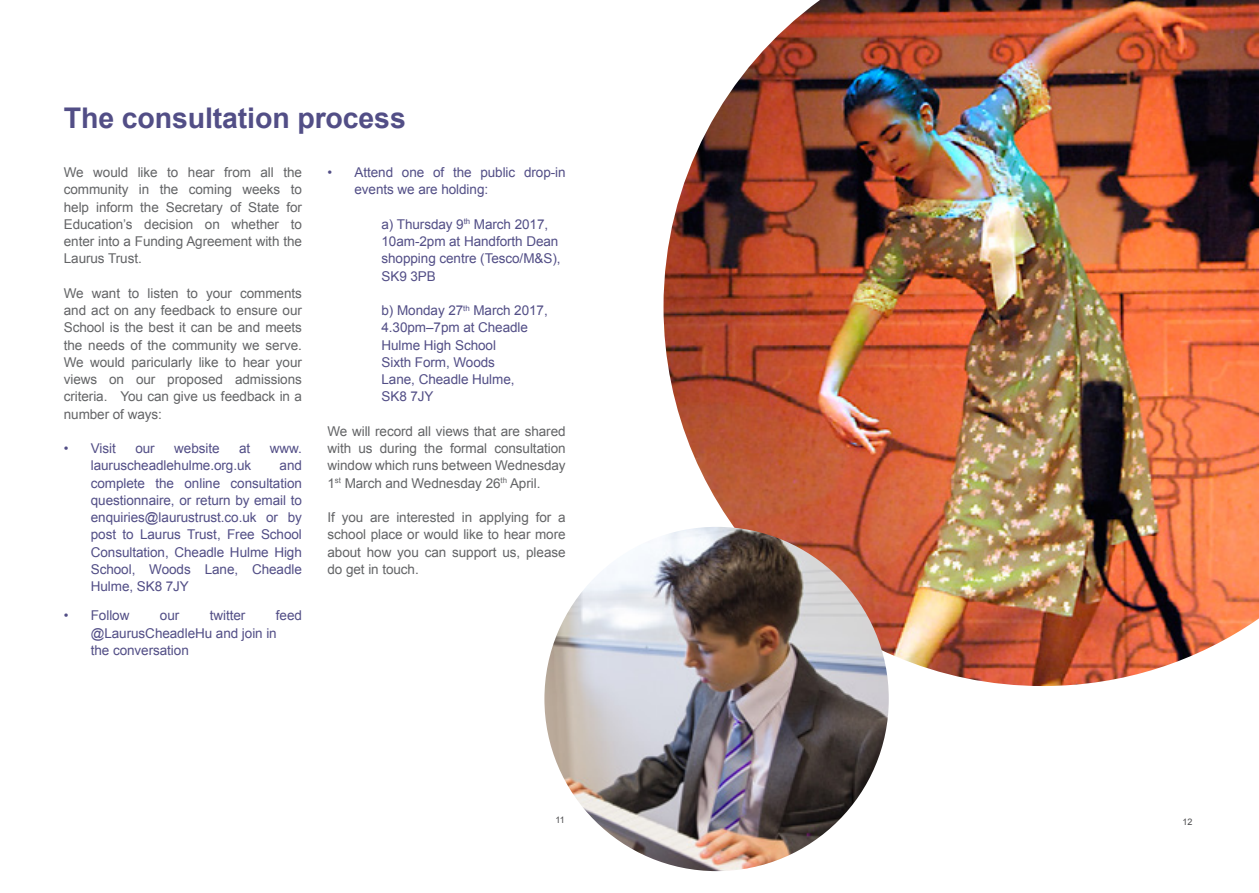
<style>
.page{position:relative;width:1259px;height:893px;background:#fff}
.page>*{position:absolute;margin:0;border:0;box-sizing:border-box;transform-origin:0 0}
.t1{font:700 28.5px "Arial";letter-spacing:-.005em;color:#524e86}
.t2{font:13.5px/17.2px "Arial";letter-spacing:-.005em;color:#636466;text-align:justify}
.t3{font:13.5px/17.2px "Arial";letter-spacing:-.005em;color:#524e86}
.t4{font:9px "Arial";color:#4d4d4f}
</style>
<div class="page">
<img style="left:663px;top:0;width:596px;height:686px">
<img style="left:544px;top:527px;width:344px;height:344px;border-radius:172px">
<h1 class="t1" style="left:64px;top:100px;width:343px">The consultation process</h1>
<p class="t3" style="left:354px;top:164px;width:213px;text-indent:-27px">• Attend one of the public drop-in events we are holding:</p>
<p class="t3" style="left:381px;top:216px;width:180px">a) Thursday 9<sup>th</sup> March 2017,<br>10am-2pm at Handforth Dean shopping centre (Tesco/M&amp;S),<br>SK9 3PB</p>
<p class="t3" style="left:381px;top:302px;width:168px">b) Monday 27<sup>th</sup> March 2017,<br>4.30pm–7pm at Cheadle<br>Hulme High School<br>Sixth Form, Woods<br>Lane, Cheadle Hulme,<br>SK8 7JY</p>
<p class="t2" style="left:327px;top:423px;width:240px">We will record all views that are shared with us during the formal consultation window which runs between Wednesday 1<sup>st</sup> March and Wednesday 26<sup>th</sup> April.</p>
<p class="t2" style="left:327px;top:509px;width:240px">If you are interested in applying for a school place or would like to hear more about how you can support us, please do get in touch.</p>
<p class="t2" style="left:64px;top:164px;width:240px">We would like to hear from all the community in the coming weeks to help inform the Secretary of State for Education’s decision on whether to enter into a Funding Agreement with the Laurus Trust.</p>
<p class="t2" style="left:64px;top:285px;width:240px">We want to listen to your comments and act on any feedback to ensure our School is the best it can be and meets the needs of the community we serve.<br>We would paricularly like to hear your views on our proposed admissions criteria. You can give us feedback in a number of ways:</p>
<p class="t3" style="left:64px;top:440px;width:53px">• Visit</p>
<p class="t3" style="left:135px;top:440px;width:21px">our</p>
<p class="t3" style="left:174px;top:440px;width:47px">website</p>
<p class="t3" style="left:239px;top:440px;width:13px">at</p>
<p class="t3" style="left:270px;top:440px;width:34px">www.</p>
<p class="t3" style="left:91px;top:457px;width:162px">lauruscheadlehulme.org.uk</p>
<p class="t3" style="left:91px;top:457px;width:213px;text-align:justify;text-indent:189px">and complete the online consultation questionnaire, or return by email to enquiries@laurustrust.co.uk or by post to Laurus Trust, Free School Consultation, Cheadle Hulme High School, Woods Lane, Cheadle Hulme, SK8 7JY</p>
<p class="t3" style="left:64px;top:607px;width:67px">• Follow</p>
<p class="t3" style="left:160px;top:607px;width:21px">our</p>
<p class="t3" style="left:210px;top:607px;width:37px">twitter</p>
<p class="t3" style="left:91px;top:607px;width:213px;text-indent:185px">feed @LaurusCheadleHu and join in<br>the conversation</p>
<p class="t4" style="left:555px;top:814px;width:11px">11</p>
<p class="t4" style="left:1182px;top:816px;width:11px">12</p>
</div>
